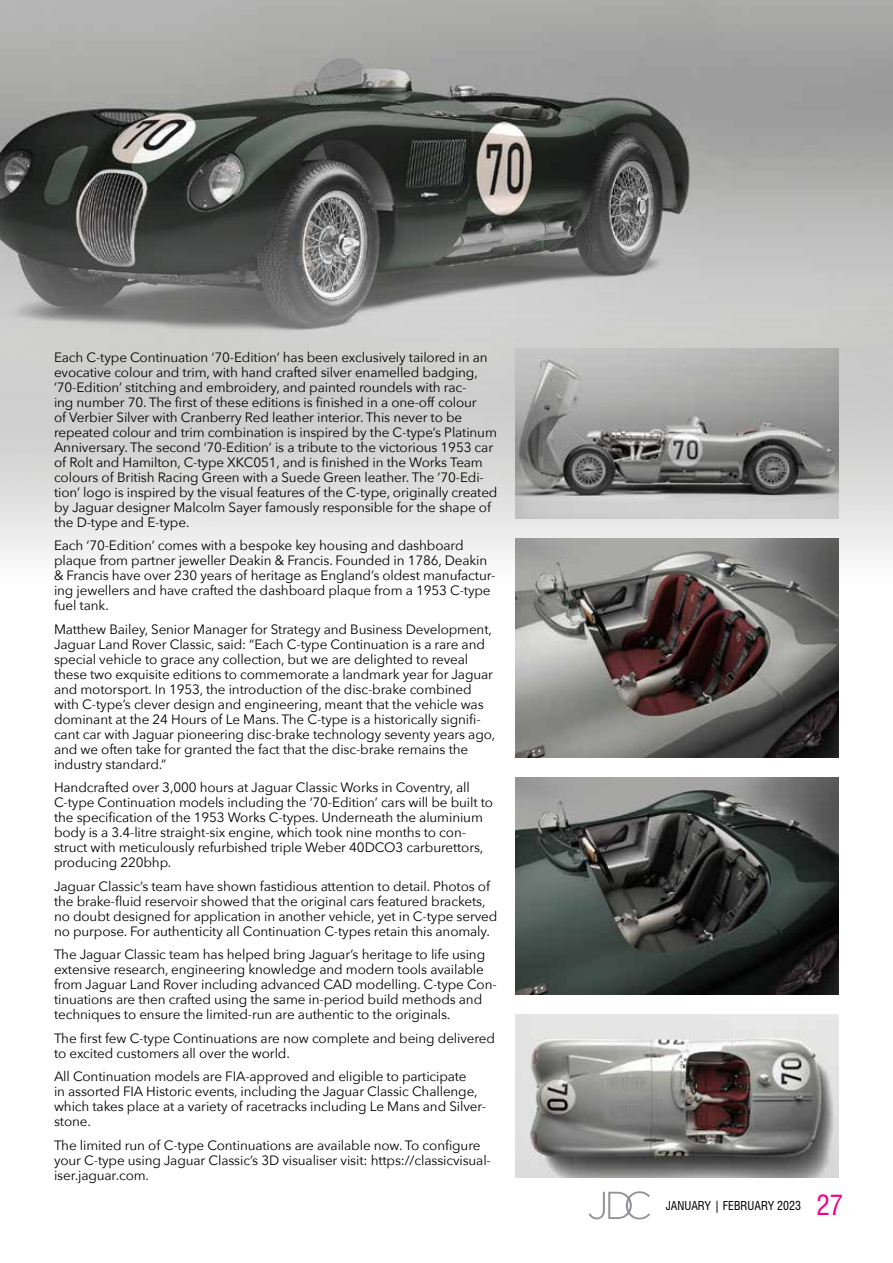
<style>
.page{position:relative;width:893px;height:1263px;background:#fff}
.page>*{position:absolute;margin:0;border:0;box-sizing:border-box;transform-origin:0 0}
.t1{font:condensed 27px "Swiss 721 BT";color:#ec008c}
.t2{font:13.5px/15px "Avenir Next";letter-spacing:-.01em;color:#000}
.t3{font:condensed 12px "Swiss 721 BT";color:#000}
</style>
<div class="page">
<svg style="left:589px;top:1191px;width:61px;height:28px"></svg>
<img style="left:0;top:0;width:893px;height:558px">
<img style="left:515px;top:539px;width:324px;height:218px">
<img style="left:515px;top:1014px;width:324px;height:164px">
<img style="left:515px;top:348px;width:324px;height:171px">
<img style="left:515px;top:777px;width:324px;height:217px">
<p class="t2" style="left:54px;top:349px;width:445px">Each C-type Continuation ‘70-Edition’ has been exclusively tailored in an evocative colour and trim, with hand crafted silver enamelled badging, ’70-Edition’ stitching and embroidery, and painted roundels with rac-<br>ing number 70. The first of these editions is finished in a one-off colour<br>of Verbier Silver with Cranberry Red leather interior. This never to be repeated colour and trim combination is inspired by the C-type’s Platinum Anniversary. The second ‘70-Edition’ is a tribute to the victorious 1953 car of Rolt and Hamilton, C-type XKC051, and is finished in the Works Team colours of British Racing Green with a Suede Green leather. The ’70-Edi&shy;tion’ logo is inspired by the visual features of the C-type, originally created by Jaguar designer Malcolm Sayer famously responsible for the shape of the D-type and E-type.</p>
<p class="t2" style="left:54px;top:538px;width:443px">Each ‘70-Edition’ comes with a bespoke key housing and dashboard plaque from partner jeweller Deakin &amp; Francis. Founded in 1786, Deakin &amp; Francis have over 230 years of heritage as England’s oldest manufactur&shy;ing jewellers and have crafted the dashboard plaque from a 1953 C-type fuel tank.</p>
<p class="t2" style="left:54px;top:621px;width:443px">Matthew Bailey, Senior Manager for Strategy and Business Development, Jaguar Land Rover Classic, said: “Each C-type Continuation is a rare and special vehicle to grace any collection, but we are delighted to reveal these two exquisite editions to commemorate a landmark year for Jaguar and motorsport. In 1953, the introduction of the disc-brake combined with C-type’s clever design and engineering, meant that the vehicle was dominant at the 24 Hours of Le Mans. The C-type is a historically signifi&shy;cant car with Jaguar pioneering disc-brake technology seventy years ago, and we often take for granted the fact that the disc-brake remains the industry standard.”</p>
<p class="t2" style="left:54px;top:780px;width:441px">Handcrafted over 3,000 hours at Jaguar Classic Works in Coventry, all C-type Continuation models including the ‘70-Edition’ cars will be built to the specification of the 1953 Works C-types. Underneath the aluminium body is a 3.4-litre straight-six engine, which took nine months to con&shy;struct with meticulously refurbished triple Weber 40DCO3 carburettors, producing 220bhp.</p>
<p class="t2" style="left:54px;top:878px;width:445px">Jaguar Classic’s team have shown fastidious attention to detail. Photos of the brake-fluid reservoir showed that the original cars featured brackets, no doubt designed for application in another vehicle, yet in C-type served no purpose. For authenticity all Continuation C-types retain this anomaly.</p>
<p class="t2" style="left:54px;top:947px;width:444px">The Jaguar Classic team has helped bring Jaguar’s heritage to life using extensive research, engineering knowledge and modern tools available from Jaguar Land Rover including advanced CAD modelling. C-type Con&shy;tinuations are then crafted using the same in-period build methods and techniques to ensure the limited-run are authentic to the originals.</p>
<p class="t2" style="left:54px;top:1030px;width:443px">The first few C-type Continuations are now complete and being delivered to excited customers all over the world.</p>
<p class="t2" style="left:54px;top:1069px;width:434px">All Continuation models are FIA-approved and eligible to participate<br>in assorted FIA Historic events, including the Jaguar Classic Challenge, which takes place at a variety of racetracks including Le Mans and Silver&shy;stone.</p>
<p class="t2" style="left:54px;top:1137px;width:438px">The limited run of C-type Continuations are available now. To configure your C-type using Jaguar Classic’s 3D visualiser visit: https://classicvisual&shy;iser.jaguar.com.</p>
<p class="t3" style="left:666px;top:1199px;width:137px">JANUARY | FEBRUARY 2023</p>
<h1 class="t1" style="left:816px;top:1189px;width:28px">27</h1>
</div>
